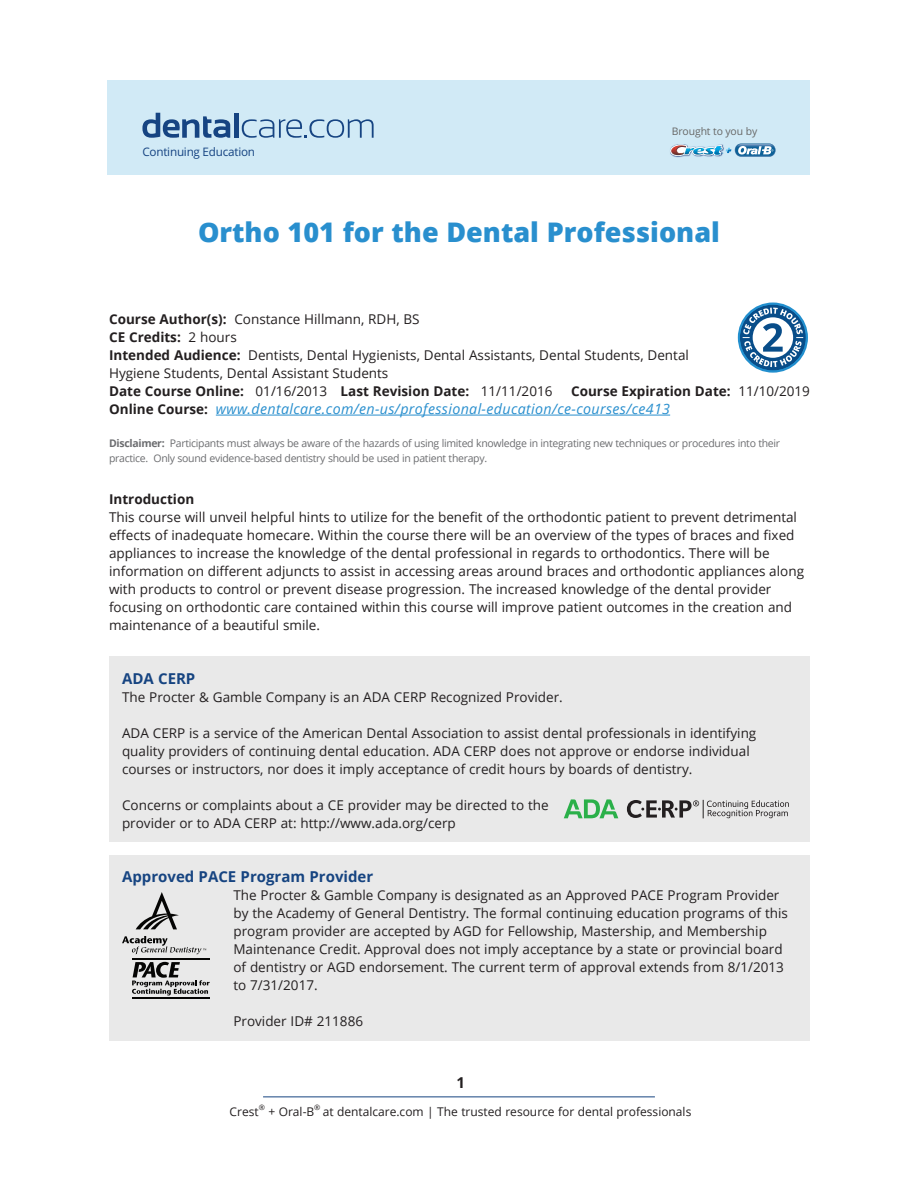
<style>
.page{position:relative;width:918px;height:1188px;background:#fff}
.page>*{position:absolute;margin:0;border:0;box-sizing:border-box;transform-origin:0 0}
.t1{font:800 27px "Open Sans";color:#298fce}
.Main_Body{font:700 15px "Open Sans";color:#164481}
.Subhead{font:700 15px "Open Sans";color:#164481}
.Page_Number{font:700 15px "Open Sans";color:#231f20}
.Figure{font:italic 14.25px "Open Sans";letter-spacing:.025em;color:#298fce}
.Main_Body-2{font:13.5px/18px "Open Sans";color:#231f20}
.Main_Body-3{font:700 13.5px "Open Sans";color:#231f20}
.t2{font:12px "Open Sans";color:#231f20}
.t3{font:11.7px "Open Sans";letter-spacing:-.02em;color:#164482}
.Main_Body-4{font:10.5px/15px "Open Sans";letter-spacing:-.03em;color:#6c6d70}
.t4{font:10.35px "Open Sans";letter-spacing:-.01em;color:#676766}
.t5{font:7.5px "Open Sans";color:#231f20}
.s1{font-weight:700}
.s2{font-weight:400}
.s3{font-weight:700;font-style:normal;font-size:13.5px;color:#231f20}
</style>
<div class="page">
<hr style="left:263px;top:1096px;width:392px;height:1px;background:#164481">
<div style="left:107px;top:80px;width:703px;height:95px;background:#d1eaf6"></div>
<svg style="left:142px;top:113px;width:88px;height:25px"></svg>
<div style="left:234px;top:113px;width:5px;height:25px;background:#164482"></div>
<svg style="left:242px;top:119px;width:132px;height:19px"></svg>
<svg style="left:670px;top:144px;width:105px;height:13px"></svg>
<img style="left:671px;top:145px;width:45px;height:10px">
<hr style="left:216px;top:415px;width:454px;height:1px;background:#298fce">
<div style="left:109px;top:657px;width:700px;height:185px;background:#e9e9e9"></div>
<svg style="left:564px;top:799px;width:54px;height:19px"></svg>
<svg style="left:627px;top:800px;width:162px;height:18px"></svg>
<div style="left:109px;top:855px;width:700px;height:185px;background:#e9e9e9"></div>
<svg style="left:136px;top:892px;width:43px;height:37px"></svg>
<svg style="left:122px;top:936px;width:84px;height:18px"></svg>
<hr style="left:132px;top:958px;width:78px;height:2px;background:#050504">
<hr style="left:132px;top:998px;width:78px;height:1px;background:#050504">
<svg style="left:132px;top:962px;width:78px;height:33px"></svg>
<svg style="left:738px;top:303px;width:70px;height:70px"></svg>
<svg style="left:740px;top:305px;width:66px;height:66px"></svg>
<svg style="left:743px;top:308px;width:60px;height:59px"></svg>
<p class="t3" style="left:142px;top:144px;width:114px">Continuing Education</p>
<p class="t4" style="left:672px;top:124px;width:87px">Brought to you by</p>
<p class="t1" style="left:198px;top:212px;width:523px">Ortho 101 for the Dental Professional</p>
<p class="Main_Body-2" style="left:109px;top:310px;width:312px"><span class="s1">Course Author(s):</span> Constance Hillmann, RDH, BS</p>
<p class="Main_Body-3" style="left:109px;top:328px;width:129px">CE Credits: <span class="s2">2 hours</span></p>
<p class="Main_Body-2" style="left:109px;top:346px;width:581px"><span class="s1">Intended Audience:</span> Dentists, Dental Hygienists, Dental Assistants, Dental Students, Dental<br>Hygiene Students, Dental Assistant Students</p>
<p class="Main_Body-3" style="left:109px;top:382px;width:445px">Date Course Online: <span class="s2">01/16/2013</span> Last Revision Date: <span class="s2">11/11/2016</span></p>
<p class="Main_Body-3" style="left:571px;top:382px;width:240px">Course Expiration Date: <span class="s2">11/10/2019</span></p>
<p class="Figure" style="left:109px;top:399px;width:563px"><span class="s3">Online Course:</span> www.dentalcare.com/en-us/professional-education/ce-courses/ce413</p>
<p class="Main_Body-4" style="left:109px;top:435px;width:673px"><span class="s1">Disclaimer:</span> Participants must always be aware of the hazards of using limited knowledge in integrating new techniques or procedures into their practice. Only sound evidence-based dentistry should be used in patient therapy.</p>
<p class="Main_Body-3" style="left:109px;top:490px;width:87px">Introduction</p>
<p class="Main_Body-2" style="left:109px;top:508px;width:696px">This course will unveil helpful hints to utilize for the benefit of the orthodontic patient to prevent detrimental effects of inadequate homecare. Within the course there will be an overview of the types of braces and fixed appliances to increase the knowledge of the dental professional in regards to orthodontics. There will be information on different adjuncts to assist in accessing areas around braces and orthodontic appliances along with products to control or prevent disease progression. The increased knowledge of the dental provider focusing on orthodontic care contained within this course will improve patient outcomes in the creation and maintenance of a beautiful smile.</p>
<p class="Subhead" style="left:122px;top:668px;width:75px">ADA CERP</p>
<p class="Main_Body-2" style="left:122px;top:688px;width:442px">The Procter &amp; Gamble Company is an ADA CERP Recognized Provider.</p>
<p class="Main_Body-2" style="left:122px;top:724px;width:636px">ADA CERP is a service of the American Dental Association to assist dental professionals in identifying quality providers of continuing dental education. ADA CERP does not approve or endorse individual courses or instructors, nor does it imply acceptance of credit hours by boards of dentistry.</p>
<p class="Main_Body-2" style="left:122px;top:796px;width:428px">Concerns or complaints about a CE provider may be directed to the provider or to ADA CERP at: http://www.ada.org/cerp</p>
<p class="Main_Body" style="left:122px;top:866px;width:253px">Approved PACE Program Provider</p>
<p class="Main_Body-2" style="left:233px;top:886px;width:556px">The Procter &amp; Gamble Company is designated as an Approved PACE Program Provider by the Academy of General Dentistry. The formal continuing education programs of this program provider are accepted by AGD for Fellowship, Mastership, and Membership Maintenance Credit. Approval does not imply acceptance by a state or provincial board of dentistry or AGD endorsement. The current term of approval extends from 8/1/2013 to 7/31/2017.</p>
<p class="Main_Body-2" style="left:233px;top:1012px;width:131px">Provider ID# 211886</p>
<p class="Page_Number" style="left:456px;top:1072px;width:10px">1</p>
<p class="t2" style="left:230px;top:1103px;width:31px">Crest</p>
<p class="t5" style="left:259px;top:1102px;width:8px">®</p>
<p class="t2" style="left:268px;top:1103px;width:47px">+ Oral-B</p>
<p class="t5" style="left:314px;top:1102px;width:8px">®</p>
<p class="t2" style="left:323px;top:1103px;width:370px">at dentalcare.com | The trusted resource for dental professionals</p>
</div>
